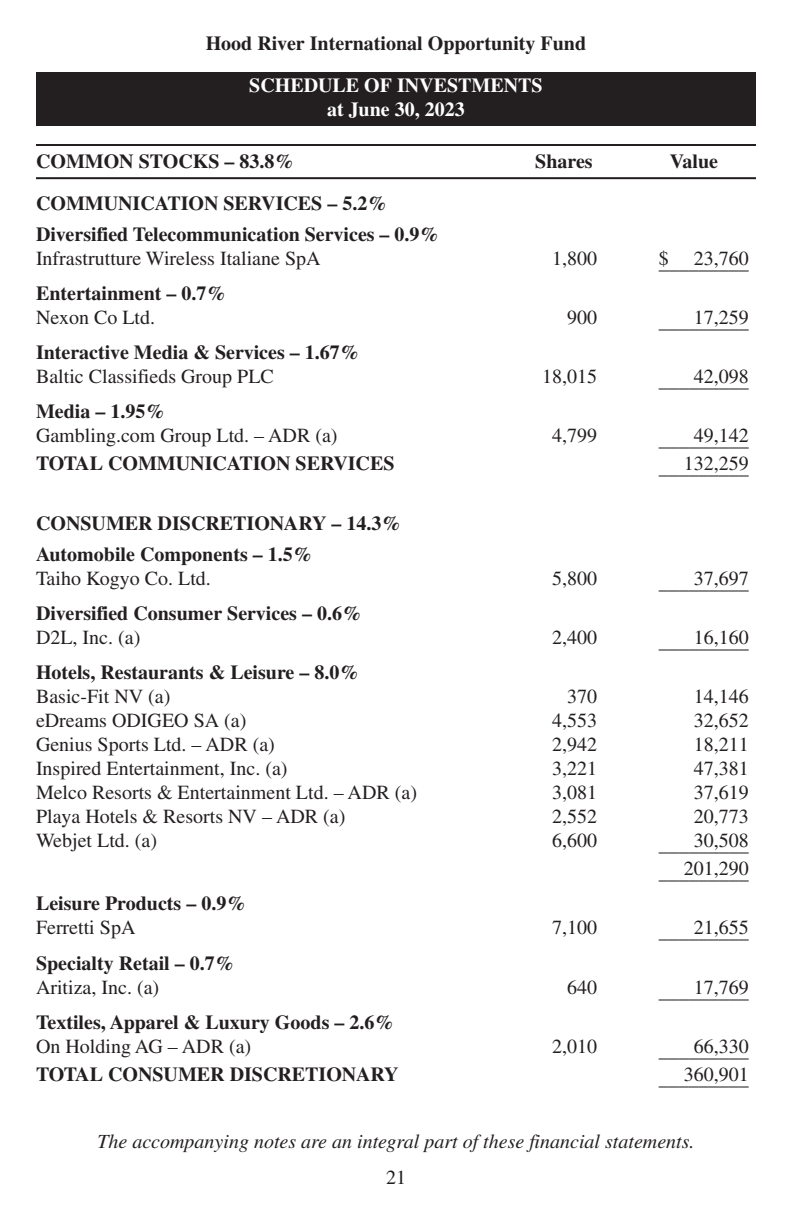
<style>
.page{position:relative;width:792px;height:1224px;background:#fff}
.page>*{position:absolute;margin:0;border:0;box-sizing:border-box;transform-origin:0 0}
.t1{font:20px/28px "Times";color:#231f20}
.t2{font:700 20px/31.2px "Times";color:#231f20}
.t3{font:italic 20px "Times";color:#231f20}
.t4{font:700 20px/24px "Times";color:#fff;text-align:center}
</style>
<div class="page">
<hr style="left:36px;top:144px;width:720px;height:2px;background:#231f20">
<hr style="left:36px;top:177px;width:720px;height:2px;background:#231f20">
<div style="left:36px;top:72px;width:720px;height:54px;background:#231f20"></div>
<p class="t2" style="left:206px;top:30px;width:382px">Hood River International Opportunity Fund</p>
<p class="t4" style="left:249px;top:75px;width:295px">SCHEDULE OF INVESTMENTS at June 30, 2023</p>
<p class="t2" style="left:36px;top:147px;width:260px">COMMON STOCKS – 83.8%</p>
<p class="t2" style="left:535px;top:147px;width:59px">Shares</p>
<p class="t2" style="left:670px;top:147px;width:50px">Value</p>
<p class="t2" style="left:36px;top:189px;width:405px">COMMUNICATION SERVICES – 5.2%<br>Diversified Telecommunication Services – 0.9%</p>
<p class="t1" style="left:36px;top:246px;width:286px">Infrastrutture Wireless Italiane SpA</p>
<p class="t1" style="left:552px;top:246px;width:46px">1,800</p>
<p class="t1" style="left:659px;top:250px;width:91px">$____2_3_,7_6_0_</p>
<p class="t2" style="left:36px;top:280px;width:192px">Entertainment – 0.7%</p>
<p class="t1" style="left:36px;top:305px;width:121px">Nexon Co Ltd.</p>
<p class="t1" style="left:567px;top:305px;width:31px">900</p>
<p class="t1" style="left:659px;top:309px;width:91px">____1_7_,2_5_9_</p>
<p class="t2" style="left:36px;top:339px;width:325px">Interactive Media &amp; Services – 1.67%</p>
<p class="t1" style="left:36px;top:365px;width:239px">Baltic Classifieds Group PLC</p>
<p class="t1" style="left:542px;top:365px;width:56px">18,015</p>
<p class="t1" style="left:659px;top:369px;width:91px">____4_2_,0_9_8_</p>
<p class="t2" style="left:36px;top:398px;width:131px">Media – 1.95%</p>
<p class="t1" style="left:36px;top:424px;width:303px">Gambling.com Group Ltd. – ADR (a)</p>
<p class="t1" style="left:552px;top:424px;width:46px">4,799</p>
<p class="t1" style="left:659px;top:428px;width:91px">____4_9_,1_4_2_</p>
<p class="t2" style="left:36px;top:450px;width:360px">TOTAL COMMUNICATION SERVICES</p>
<p class="t1" style="left:659px;top:456px;width:91px">_ _ _1_3_2_, 2_ 5_ 9_</p>
<p class="t2" style="left:36px;top:509px;width:367px">CONSUMER DISCRETIONARY – 14.3%<br>Automobile Components – 1.5%</p>
<p class="t1" style="left:36px;top:566px;width:176px">Taiho Kogyo Co. Ltd.</p>
<p class="t1" style="left:552px;top:566px;width:46px">5,800</p>
<p class="t1" style="left:659px;top:570px;width:91px">____3_7_,6_9_7_</p>
<p class="t2" style="left:36px;top:600px;width:328px">Diversified Consumer Services – 0.6%</p>
<p class="t1" style="left:36px;top:625px;width:106px">D2L, Inc. (a)</p>
<p class="t1" style="left:552px;top:625px;width:46px">2,400</p>
<p class="t1" style="left:659px;top:629px;width:91px">____1_6_,1_6_0_</p>
<p class="t2" style="left:36px;top:659px;width:325px">Hotels, Restaurants &amp; Leisure – 8.0%</p>
<p class="t1" style="left:36px;top:685px;width:136px">Basic-Fit NV (a)</p>
<p class="t1" style="left:567px;top:685px;width:31px">370</p>
<p class="t1" style="left:694px;top:685px;width:56px">14,146</p>
<p class="t1" style="left:36px;top:709px;width:212px">eDreams ODIGEO SA (a)</p>
<p class="t1" style="left:552px;top:709px;width:46px">4,553</p>
<p class="t1" style="left:694px;top:709px;width:56px">32,652</p>
<p class="t1" style="left:36px;top:733px;width:240px">Genius Sports Ltd. – ADR (a)</p>
<p class="t1" style="left:552px;top:733px;width:46px">2,942</p>
<p class="t1" style="left:694px;top:733px;width:56px">18,211</p>
<p class="t1" style="left:36px;top:757px;width:253px">Inspired Entertainment, Inc. (a)</p>
<p class="t1" style="left:552px;top:757px;width:46px">3,221</p>
<p class="t1" style="left:694px;top:757px;width:56px">47,381</p>
<p class="t1" style="left:36px;top:781px;width:383px">Melco Resorts &amp; Entertainment Ltd. – ADR (a)</p>
<p class="t1" style="left:552px;top:781px;width:46px">3,081</p>
<p class="t1" style="left:694px;top:781px;width:56px">37,619</p>
<p class="t1" style="left:36px;top:805px;width:311px">Playa Hotels &amp; Resorts NV – ADR (a)</p>
<p class="t1" style="left:552px;top:805px;width:46px">2,552</p>
<p class="t1" style="left:694px;top:805px;width:56px">20,773</p>
<p class="t1" style="left:36px;top:829px;width:123px">Webjet Ltd. (a)</p>
<p class="t1" style="left:552px;top:829px;width:46px">6,600</p>
<p class="t1" style="left:659px;top:833px;width:91px">____3_0_,5_0_8_ _ _ _2_0_1_, 2_ 9_ 0_</p>
<p class="t2" style="left:36px;top:890px;width:212px">Leisure Products – 0.9%</p>
<p class="t1" style="left:36px;top:916px;width:101px">Ferretti SpA</p>
<p class="t1" style="left:552px;top:916px;width:46px">7,100</p>
<p class="t1" style="left:659px;top:920px;width:91px">____2_1_,6_5_5_</p>
<p class="t2" style="left:36px;top:949px;width:200px">Specialty Retail – 0.7%</p>
<p class="t1" style="left:36px;top:975px;width:125px">Aritiza, Inc. (a)</p>
<p class="t1" style="left:567px;top:975px;width:31px">640</p>
<p class="t1" style="left:659px;top:979px;width:91px">____1_7_,7_6_9_</p>
<p class="t2" style="left:36px;top:1008px;width:360px">Textiles, Apparel &amp; Luxury Goods – 2.6%</p>
<p class="t1" style="left:36px;top:1034px;width:217px">On Holding AG – ADR (a)</p>
<p class="t1" style="left:552px;top:1034px;width:46px">2,010</p>
<p class="t1" style="left:659px;top:1038px;width:91px">____6_6_,3_3_0_</p>
<p class="t2" style="left:36px;top:1060px;width:364px">TOTAL CONSUMER DISCRETIONARY</p>
<p class="t1" style="left:659px;top:1066px;width:91px">_ _ _3_6_0_, 9_ 0_ 1_</p>
<p class="t3" style="left:97px;top:1134px;width:599px">The accompanying notes are an integral part of these financial statements.</p>
<p class="t1" style="left:386px;top:1165px;width:21px">21</p>
</div>
